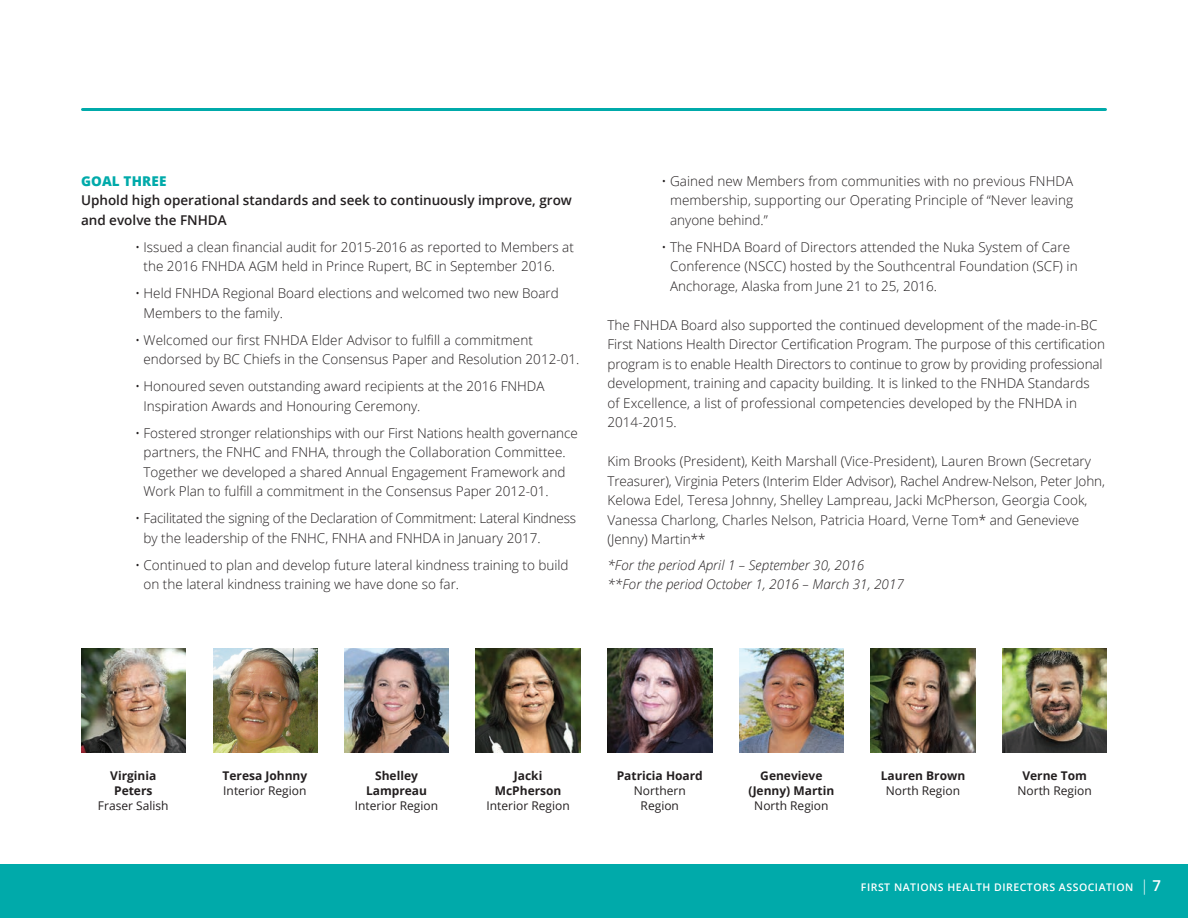
<style>
.page{position:relative;width:1188px;height:918px;background:#fff}
.page>*{position:absolute;margin:0;border:0;box-sizing:border-box;transform-origin:0 0}
.t1{font:300 13.5px/19.5px "Open Sans";color:#231f20}
.t2{font:600 13.5px/19.5px "Open Sans";color:#231f20}
.t3{font:italic 300 13.5px/19.5px "Open Sans";color:#231f20}
.t4{font:800 13.5px "Open Sans";letter-spacing:.01em;color:#0aa}
.t5{font:700 12px/15px "Open Sans";color:#231f20;text-align:center}
.t6{font:12px/15px "Open Sans";color:#231f20;text-align:center}
.t7{font:600 10.5px "Open Sans";letter-spacing:.05em;color:#fff}
.s1{font-weight:300;font-size:15px}
.s2{font-size:15px}
</style>
<div class="page">
<div style="left:0;top:864px;width:1188px;height:54px;background:#0aa"></div>
<hr style="left:82px;top:108px;width:1024px;height:3px;background:#0aa">
<img style="left:81px;top:648px;width:105px;height:105px">
<img style="left:214px;top:648px;width:103px;height:105px">
<img style="left:344px;top:648px;width:105px;height:105px">
<img style="left:476px;top:648px;width:104px;height:105px">
<img style="left:608px;top:648px;width:104px;height:105px">
<img style="left:739px;top:648px;width:105px;height:105px">
<img style="left:871px;top:648px;width:104px;height:105px">
<img style="left:1002px;top:648px;width:105px;height:105px">
<p class="t4" style="left:81px;top:171px;width:87px">GOAL THREE</p>
<p class="t2" style="left:81px;top:190px;width:493px">Uphold high operational standards and seek to continuously improve, grow and evolve the FNHDA</p>
<p class="t1" style="left:144px;top:237px;width:432px;text-indent:-9px">• Issued a clean financial audit for 2015-2016 as reported to Members at the 2016 FNHDA AGM held in Prince Rupert, BC in September 2016.</p>
<p class="t1" style="left:144px;top:283px;width:417px;text-indent:-9px">• Held FNHDA Regional Board elections and welcomed two new Board<br>Members to the family.</p>
<p class="t1" style="left:144px;top:330px;width:437px;text-indent:-9px">• Welcomed our first FNHDA Elder Advisor to fulfill a commitment endorsed by BC Chiefs in the Consensus Paper and Resolution 2012-01.</p>
<p class="t1" style="left:144px;top:376px;width:402px;text-indent:-9px">• Honoured seven outstanding award recipients at the 2016 FNHDA<br>Inspiration Awards and Honouring Ceremony.</p>
<p class="t1" style="left:144px;top:423px;width:436px;text-indent:-9px">• Fostered stronger relationships with our First Nations health governance partners, the FNHC and FNHA, through the Collaboration Committee.<br>Together we developed a shared Annual Engagement Framework and Work Plan to fulfill a commitment in the Consensus Paper 2012-01.</p>
<p class="t1" style="left:144px;top:508px;width:434px;text-indent:-9px">• Facilitated the signing of the Declaration of Commitment: Lateral Kindness by the leadership of the FNHC, FNHA and FNHDA in January 2017.</p>
<p class="t1" style="left:144px;top:555px;width:427px;text-indent:-9px">• Continued to plan and develop future lateral kindness training to build on the lateral kindness training we have done so far.</p>
<p class="t1" style="left:670px;top:171px;width:405px;text-align:justify;text-indent:-9px">• Gained new Members from communities with no previous FNHDA membership, supporting our Operating Principle of “Never leaving anyone behind.”</p>
<p class="t1" style="left:670px;top:237px;width:409px;text-indent:-9px">• The FNHDA Board of Directors attended the Nuka System of Care<br>Conference (NSCC) hosted by the Southcentral Foundation (SCF) in<br>Anchorage, Alaska from June 21 to 25, 2016.</p>
<p class="t1" style="left:607px;top:315px;width:499px">The FNHDA Board also supported the continued development of the made-in-BC First Nations Health Director Certification Program. The purpose of this certification program is to enable Health Directors to continue to grow by providing professional development, training and capacity building. It is linked to the FNHDA Standards of Excellence, a list of professional competencies developed by the FNHDA in 2014-2015.</p>
<p class="t1" style="left:607px;top:451px;width:499px">Kim Brooks (President), Keith Marshall (Vice-President), Lauren Brown (Secretary Treasurer), Virginia Peters (Interim Elder Advisor), Rachel Andrew-Nelson, Peter John, Kelowa Edel, Teresa Johnny, Shelley Lampreau, Jacki McPherson, Georgia Cook, Vanessa Charlong, Charles Nelson, Patricia Hoard, Verne Tom* and Genevieve (Jenny) Martin**</p>
<p class="t3" style="left:607px;top:555px;width:298px">*For the period April 1 – September 30, 2016<br>**For the period October 1, 2016 – March 31, 2017</p>
<p class="t5" style="left:110px;top:768px;width:48px">Virginia<br>Peters</p>
<p class="t6" style="left:98px;top:798px;width:72px">Fraser Salish</p>
<p class="t5" style="left:223px;top:768px;width:86px">Teresa Johnny</p>
<p class="t6" style="left:223px;top:783px;width:85px">Interior Region</p>
<p class="t5" style="left:366px;top:768px;width:63px">Shelley<br>Lampreau</p>
<p class="t6" style="left:355px;top:798px;width:85px">Interior Region</p>
<p class="t5" style="left:495px;top:768px;width:68px">Jacki<br>McPherson</p>
<p class="t6" style="left:487px;top:798px;width:85px">Interior Region</p>
<p class="t5" style="left:617px;top:768px;width:88px">Patricia Hoard</p>
<p class="t6" style="left:634px;top:783px;width:53px">Northern<br>Region</p>
<p class="t5" style="left:749px;top:768px;width:87px">Genevieve (Jenny) Martin</p>
<p class="t6" style="left:754px;top:798px;width:76px">North Region</p>
<p class="t5" style="left:881px;top:768px;width:86px">Lauren Brown</p>
<p class="t6" style="left:886px;top:783px;width:76px">North Region</p>
<p class="t5" style="left:1022px;top:768px;width:66px">Verne Tom</p>
<p class="t6" style="left:1018px;top:783px;width:76px">North Region</p>
<p class="t7" style="left:861px;top:880px;width:302px">FIRST NATIONS HEALTH DIRECTORS ASSOCIATION <span class="s1">|</span> <span class="s2">7</span></p>
</div>
